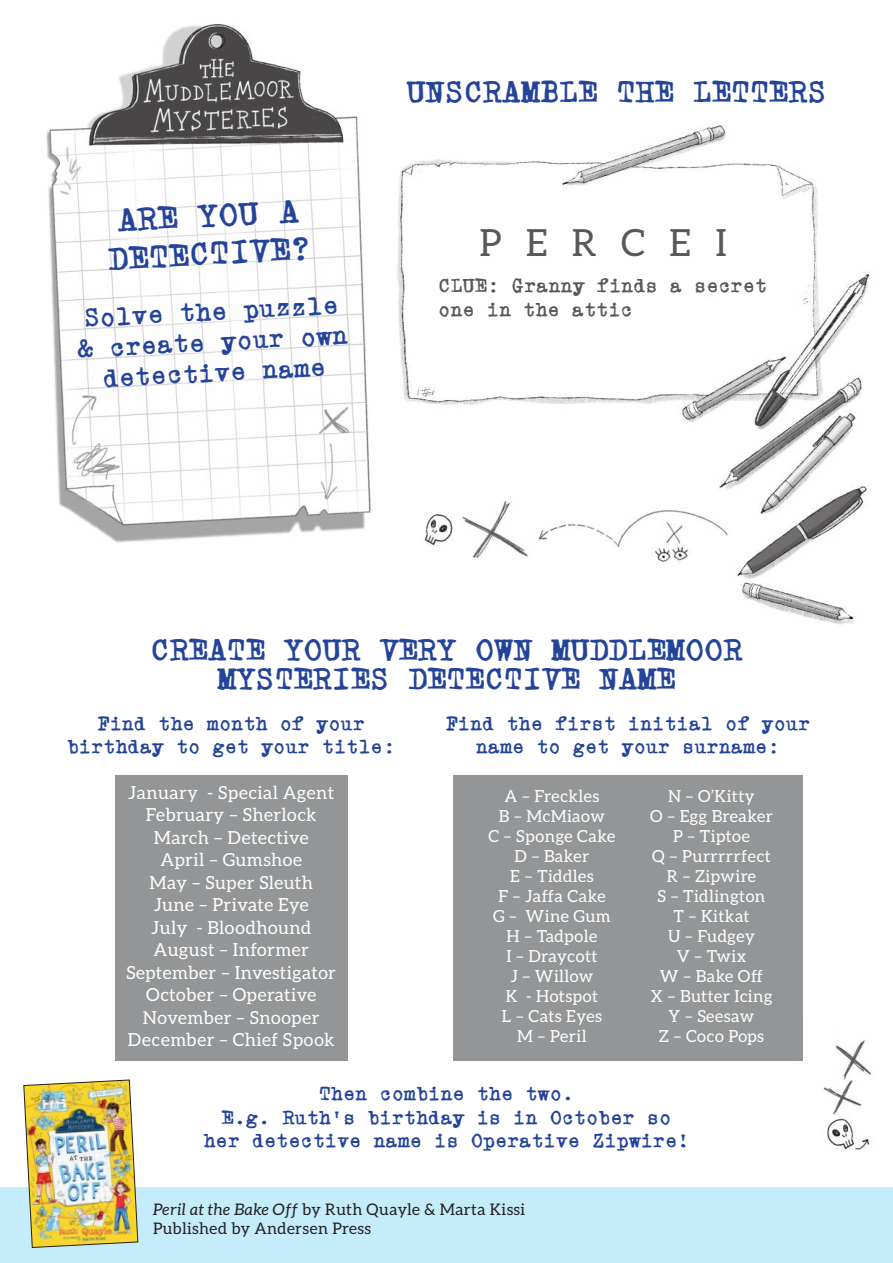
<style>
.page{position:relative;width:893px;height:1263px;background:#fff}
.page>*{position:absolute;margin:0;border:0;box-sizing:border-box;transform-origin:0 0}
.t1{font:37.5px "Aleo";color:#57585a}
.t2{font:32.4px/37.8px "Powderfinger Type";color:#244499;text-align:center}
.t3{font:30.6px/29.1px "Powderfinger Type";letter-spacing:.025em;color:#244499;text-align:center}
.t4{font:25.5px/30.6px "Powderfinger Type";color:#244499;text-align:center}
.t5{font:19.5px/23.4px "Powderfinger Type";letter-spacing:.025em;color:#244499;text-align:center}
.t6{font:19.5px/23.4px "Powderfinger Type";letter-spacing:.025em;color:#57585a}
.t7{font:18px/22.5px "Aleo";letter-spacing:.025em;color:#fff;text-align:center}
.t8{font:16.65px/20px "Aleo";letter-spacing:.025em;color:#fff;text-align:center}
.t9{font:15.9px/19.2px "Aleo";letter-spacing:.025em;color:#221f1f}
.s1{font-style:italic}
</style>
<div class="page">
<div style="left:0;top:1187px;width:893px;height:76px;background:#c5ecfa"></div>
<div style="left:115px;top:775px;width:232px;height:286px;background:#939597"></div>
<img style="left:823px;top:1040px;width:51px;height:110px">
<img style="left:46px;top:24px;width:326px;height:519px">
<img style="left:23px;top:1079px;width:115px;height:169px">
<div style="left:453px;top:775px;width:350px;height:286px;background:#939597"></div>
<img style="left:397px;top:125px;width:473px;height:500px">
<img style="left:399px;top:497px;width:334px;height:88px">
<h2 class="t2" style="left:106px;top:205px;width:204px;rotate:-3deg">ARE YOU A<br>DETECTIVE?</h2>
<h3 class="t4" style="left:76px;top:305px;width:272px;rotate:-3deg">Solve the puzzle &amp; create your own detective name</h3>
<h3 class="t3" style="left:407px;top:79px;width:421px">UNSCRAMBLE THE LETTERS</h3>
<h1 class="t1" style="left:479px;top:228px;width:249px">P E R C E I</h1>
<p class="t6" style="left:439px;top:276px;width:330px">CLUE: Granny finds a secret one in the attic</p>
<h3 class="t3" style="left:151px;top:637px;width:593px">CREATE YOUR VERY OWN MUDDLEMOOR<br>MYSTERIES DETECTIVE NAME</h3>
<p class="t5" style="left:67px;top:713px;width:330px">Find the month of your birthday to get your title:</p>
<p class="t5" style="left:446px;top:713px;width:365px">Find the first initial of your name to get your surname:</p>
<p class="t8" style="left:489px;top:788px;width:128px">A – Freckles<br>B – McMiaow<br>C – Sponge Cake<br>D – Baker<br>E – Tiddles<br>F – Jaffa Cake<br>G – Wine Gum<br>H – Tadpole<br>I – Draycott<br>J – Willow<br>K - Hotspot<br>L – Cats Eyes<br>M – Peril</p>
<p class="t8" style="left:650px;top:788px;width:124px">N – O’Kitty<br>O – Egg Breaker<br>P – Tiptoe<br>Q – Purrrrrfect<br>R – Zipwire<br>S – Tidlington<br>T – Kitkat<br>U – Fudgey<br>V – Twix<br>W – Bake Off<br>X – Butter Icing<br>Y – Seesaw<br>Z – Coco Pops</p>
<p class="t7" style="left:127px;top:782px;width:211px">January - Special Agent<br>February – Sherlock<br>March – Detective<br>April – Gumshoe<br>May – Super Sleuth<br>June – Private Eye<br>July - Bloodhound<br>August – Informer<br>September – Investigator<br>October – Operative<br>November – Snooper<br>December – Chief Spook</p>
<p class="t5" style="left:204px;top:1084px;width:487px">Then combine the two.<br>E.g. Ruth’s birthday is in October so her detective name is Operative Zipwire!</p>
<p class="t9" style="left:153px;top:1201px;width:374px"><span class="s1">Peril at the Bake Off</span> by Ruth Quayle &amp; Marta Kissi<br>Published by Andersen Press</p>
</div>
